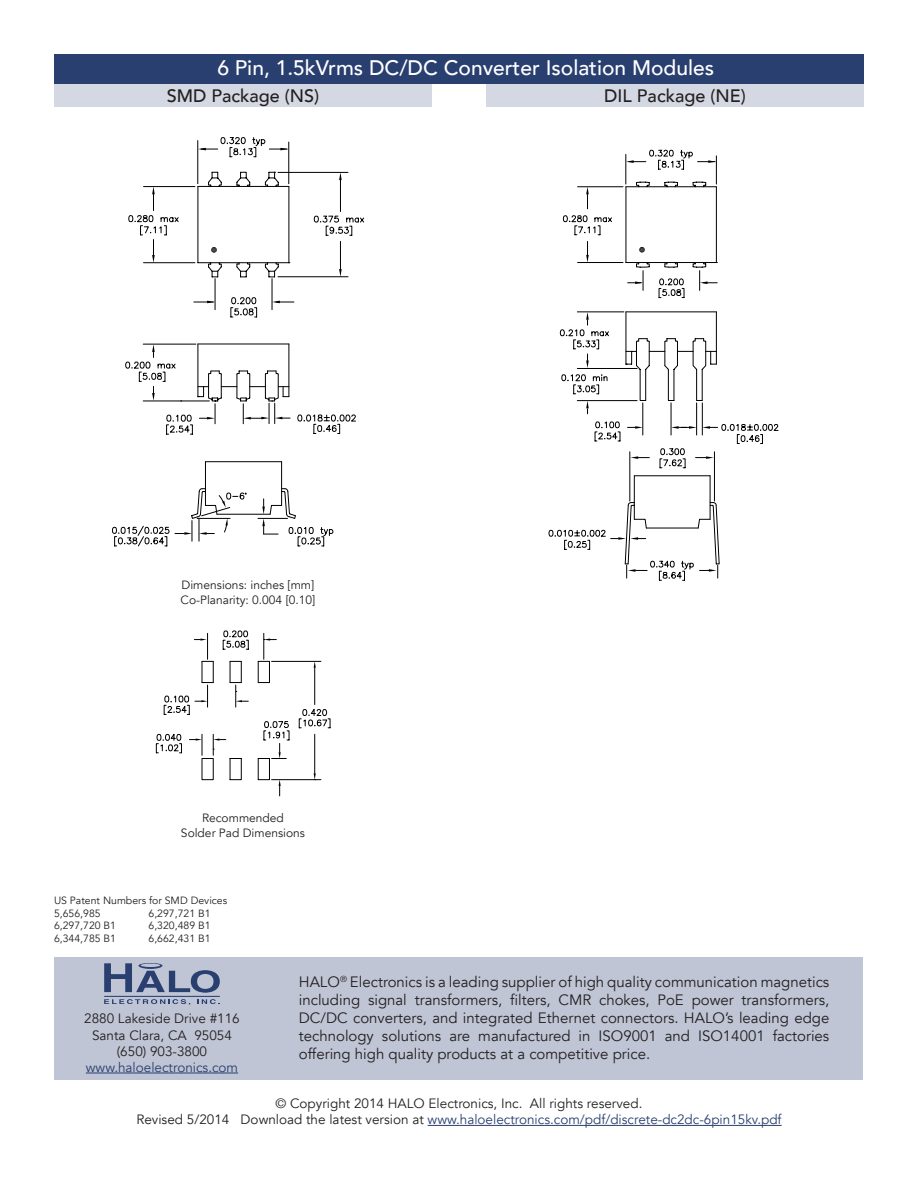
<style>
.page{position:relative;width:918px;height:1188px;background:#fff}
.page>*{position:absolute;margin:0;border:0;box-sizing:border-box;transform-origin:0 0}
.t1{font:500 21px "Avenir";color:#fff}
.t2{font:500 18px "Avenir";color:#231f20}
.t3{font:15px/18px "Avenir";color:#231f20;text-align:justify}
.t4{font:13.5px/16.2px "Avenir";color:#231f20;text-align:center}
.t5{font:13.5px "Avenir";color:#293f6f}
.t6{font:12px/15px "Avenir";color:#231f20}
.t7{font:10.5px/12.6px "Avenir";color:#231f20}
.s1{color:#293f6f}
</style>
<div class="page">
<div style="left:55px;top:957px;width:808px;height:122px;background:#bfc5d4"></div>
<hr style="left:428px;top:1125px;width:354px;height:1px;background:#293f6f">
<hr style="left:86px;top:1073px;width:152px;height:1px;background:#293f6f">
<div style="left:54px;top:84px;width:378px;height:22px;background:#d4d8e2"></div>
<div style="left:486px;top:84px;width:378px;height:22px;background:#d4d8e2"></div>
<div style="left:54px;top:54px;width:810px;height:30px;background:#293f6f"></div>
<hr style="left:104px;top:996px;width:116px;height:1px;background:#293f6f">
<svg style="left:104px;top:999px;width:86px;height:6px"></svg>
<svg style="left:197px;top:999px;width:23px;height:5px"></svg>
<svg style="left:104px;top:963px;width:116px;height:30px"></svg>
<svg style="left:112px;top:137px;width:252px;height:410px"></svg>
<svg style="left:156px;top:630px;width:175px;height:167px"></svg>
<svg style="left:548px;top:149px;width:231px;height:432px"></svg>
<h1 class="t1" style="left:217px;top:50px;width:498px">6 Pin, 1.5kVrms DC/DC Converter Isolation Modules</h1>
<p class="t2" style="left:167px;top:80px;width:154px">SMD Package (NS)</p>
<p class="t2" style="left:604px;top:80px;width:143px">DIL Package (NE)</p>
<p class="t6" style="left:181px;top:577px;width:136px">Dimensions: inches [mm]<br>Co-Planarity: 0.004 [0.10]</p>
<p class="t6" style="left:181px;top:811px;width:126px;text-align:center">Recommended<br>Solder Pad Dimensions</p>
<p class="t7" style="left:54px;top:894px;width:175px">US Patent Numbers for SMD Devices<br>5,656,985</p>
<p class="t7" style="left:148px;top:907px;width:64px">6,297,721 B1</p>
<p class="t7" style="left:54px;top:919px;width:64px">6,297,720 B1</p>
<p class="t7" style="left:148px;top:919px;width:64px">6,320,489 B1</p>
<p class="t7" style="left:54px;top:932px;width:64px">6,344,785 B1</p>
<p class="t7" style="left:148px;top:932px;width:64px">6,662,431 B1</p>
<p class="t4" style="left:84px;top:1011px;width:157px">2880 Lakeside Drive #116<br>Santa Clara, CA 95054 (650) 903-3800</p>
<p class="t5" style="left:86px;top:1059px;width:154px">www.haloelectronics.com</p>
<p class="t3" style="left:299px;top:973px;width:532px">HALO<sup>®</sup> Electronics is a leading supplier of high quality communication magnetics including signal transformers, filters, CMR chokes, PoE power transformers, DC/DC converters, and integrated Ethernet connectors. HALO’s leading edge technology solutions are manufactured in ISO9001 and ISO14001 factories offering high quality products at a competitive price.</p>
<p class="t4" style="left:136px;top:1096px;width:647px">© Copyright 2014 HALO Electronics, Inc. All rights reserved.<br>Revised 5/2014 Download the latest version at <span class="s1">www.haloelectronics.com/pdf/discrete-dc2dc-6pin15kv.pdf</span></p>
</div>
